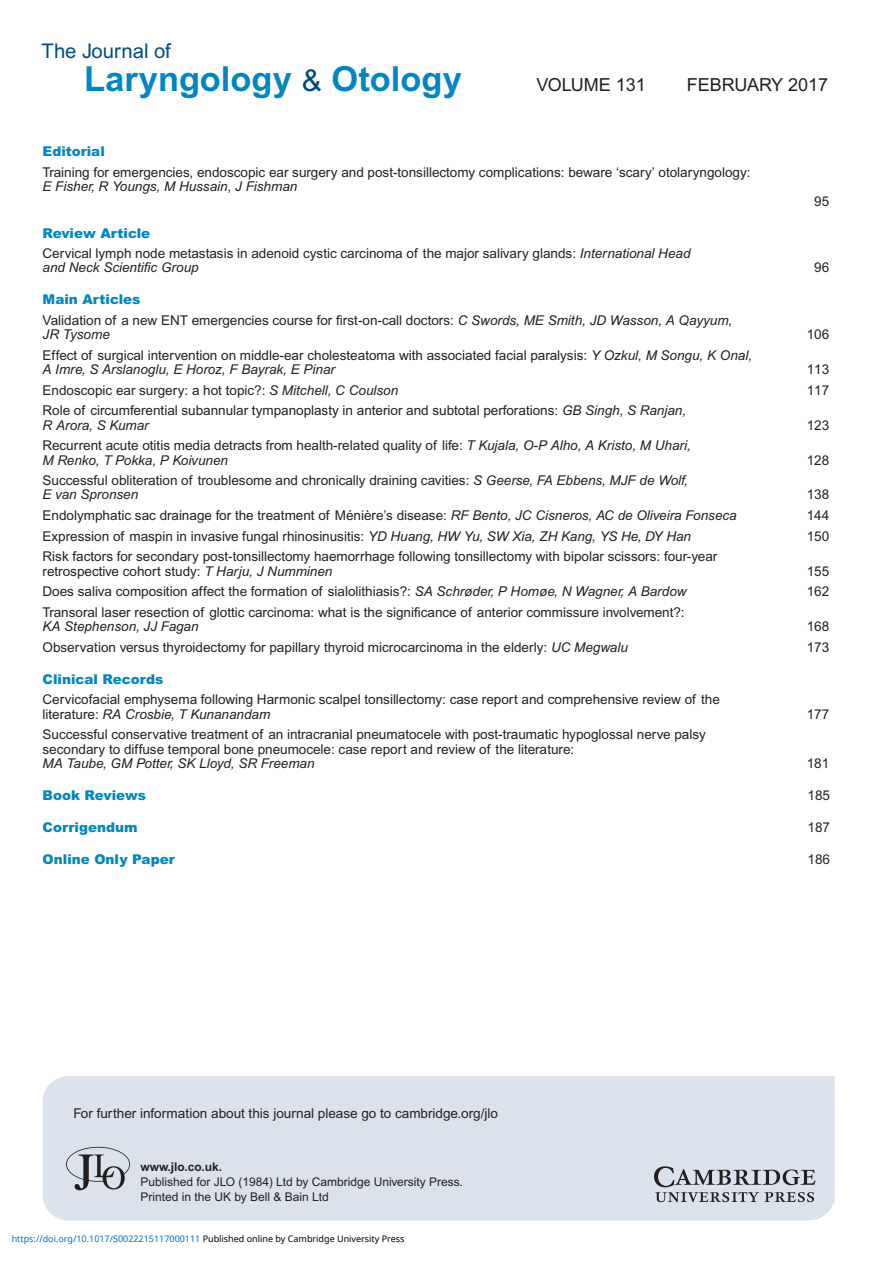
<style>
.page{position:relative;width:893px;height:1263px;background:#fff}
.page>*{position:absolute;margin:0;border:0;box-sizing:border-box;transform-origin:0 0}
.t1{font:700 34.5px "Arial";color:#0087c3}
.t2{font:20.25px "Arial";color:#014c7d}
.t3{font:18px "Arial";color:#231f20}
.t4{font:13.5px/14.2px "Arial";color:#231f20}
.t5{font:italic 13.5px "Arial";color:#231f20}
.t6{font:900 13.5px "Arial";color:#0087c3}
.t7{font:12px/15px "Arial";color:#231f20}
.t8{font:700 12px "Arial";color:#231f20}
.t9{font:9px "Noto Sans";color:#0172cf}
.s1{font-weight:400;font-size:30px;color:#014c7d}
.s2{font-weight:900;color:#0087c3}
.s3{font-style:italic}
.s4{color:#000}
</style>
<div class="page">
<div style="left:43px;top:1076px;width:792px;height:144px;background:#dce2ec"></div>
<svg style="left:654px;top:1166px;width:162px;height:36px;background:#aeb2ba"></svg>
<svg style="left:66px;top:1147px;width:64px;height:43px;background:#b3b7bf"></svg>
<h2 class="t2" style="left:42px;top:44px;width:131px">The Journal of</h2>
<h1 class="t1" style="left:84px;top:66px;width:379px">Laryngology <span class="s1">&amp;</span> Otology</h1>
<h3 class="t3" style="left:536px;top:78px;width:111px">VOLUME 131</h3>
<h3 class="t3" style="left:687px;top:78px;width:143px">FEBRUARY 2017</h3>
<p class="t6" style="left:43px;top:147px;width:64px">Editorial</p>
<p class="t4" style="left:43px;top:166px;width:710px">Training for emergencies, endoscopic ear surgery and post-tonsillectomy complications: beware ‘scary’ otolaryngology:</p>
<p class="t5" style="left:43px;top:182px;width:256px">E Fisher, R Youngs, M Hussain, J Fishman</p>
<p class="t4" style="left:814px;top:195px;width:16px">95</p>
<p class="t4" style="left:43px;top:224px;width:649px;line-height:20.7px"><span class="s2">Review Article<br></span>Cervical lymph node metastasis in adenoid cystic carcinoma of the major salivary glands: <span class="s3">International Head</span></p>
<p class="t5" style="left:43px;top:263px;width:158px">and Neck Scientific Group</p>
<p class="t4" style="left:814px;top:262px;width:16px">96</p>
<p class="t4" style="left:43px;top:291px;width:691px;line-height:20.7px"><span class="s2">Main Articles<br></span>Validation of a new ENT emergencies course for first-on-call doctors: <span class="s3">C Swords, ME Smith, JD Wasson, A Qayyum,</span></p>
<p class="t5" style="left:43px;top:330px;width:69px">JR Tysome</p>
<p class="t4" style="left:807px;top:329px;width:24px">106</p>
<p class="t4" style="left:43px;top:349px;width:711px">Effect of surgical intervention on middle-ear cholesteatoma with associated facial paralysis: <span class="s3">Y Ozkul, M Songu, K Onal,<br>A Imre, S Arslanoglu, E Horoz, F Bayrak, E Pinar</span></p>
<p class="t4" style="left:807px;top:364px;width:24px">113</p>
<p class="t4" style="left:43px;top:384px;width:357px">Endoscopic ear surgery: a hot topic?: <span class="s3">S Mitchell, C Coulson</span></p>
<p class="t4" style="left:807px;top:384px;width:24px">117</p>
<p class="t4" style="left:43px;top:405px;width:645px">Role of circumferential subannular tympanoplasty in anterior and subtotal perforations: <span class="s3">GB Singh, S Ranjan,<br>R Arora, S Kumar</span></p>
<p class="t4" style="left:807px;top:419px;width:24px">123</p>
<p class="t4" style="left:43px;top:440px;width:650px">Recurrent acute otitis media detracts from health-related quality of life: <span class="s3">T Kujala, O-P Alho, A Kristo, M Uhari,<br>M Renko, T Pokka, P Koivunen</span></p>
<p class="t4" style="left:43px;top:475px;width:647px">Successful obliteration of troublesome and chronically draining cavities: <span class="s3">S Geerse, FA Ebbens, MJF de Wolf,<br>E van Spronsen</span></p>
<p class="t4" style="left:807px;top:454px;width:24px">128</p>
<p class="t4" style="left:807px;top:489px;width:24px">138</p>
<p class="t4" style="left:43px;top:509px;width:696px">Endolymphatic sac drainage for the treatment of Ménière’s disease: <span class="s3">RF Bento, JC Cisneros, AC de Oliveira Fonseca</span></p>
<p class="t4" style="left:807px;top:509px;width:24px">144</p>
<p class="t4" style="left:43px;top:530px;width:650px">Expression of maspin in invasive fungal rhinosinusitis: <span class="s3">YD Huang, HW Yu, SW Xia, ZH Kang, YS He, DY Han</span></p>
<p class="t4" style="left:807px;top:530px;width:24px">150</p>
<p class="t4" style="left:43px;top:551px;width:676px">Risk factors for secondary post-tonsillectomy haemorrhage following tonsillectomy with bipolar scissors: four-year retrospective cohort study: <span class="s3">T Harju, J Numminen</span></p>
<p class="t4" style="left:807px;top:565px;width:24px">155</p>
<p class="t4" style="left:43px;top:586px;width:645px">Does saliva composition affect the formation of sialolithiasis?: <span class="s3">SA Schrøder, P Homøe, N Wagner, A Bardow</span></p>
<p class="t4" style="left:807px;top:586px;width:24px">162</p>
<p class="t4" style="left:43px;top:606px;width:644px">Transoral laser resection of glottic carcinoma: what is the significance of anterior commissure involvement?:</p>
<p class="t5" style="left:43px;top:621px;width:158px">KA Stephenson, JJ Fagan</p>
<p class="t4" style="left:807px;top:620px;width:24px">168</p>
<p class="t4" style="left:43px;top:641px;width:587px">Observation versus thyroidectomy for papillary thyroid microcarcinoma in the elderly: <span class="s3">UC Megwalu</span></p>
<p class="t4" style="left:807px;top:641px;width:24px">173</p>
<p class="t6" style="left:43px;top:674px;width:122px">Clinical Records</p>
<p class="t4" style="left:43px;top:694px;width:679px">Cervicofacial emphysema following Harmonic scalpel tonsillectomy: case report and comprehensive review of the literature: <span class="s3">RA Crosbie, T Kunanandam</span></p>
<p class="t4" style="left:807px;top:708px;width:24px">177</p>
<p class="t4" style="left:43px;top:729px;width:665px">Successful conservative treatment of an intracranial pneumatocele with post-traumatic hypoglossal nerve palsy secondary to diffuse temporal bone pneumocele: case report and review of the literature:</p>
<p class="t5" style="left:43px;top:758px;width:274px">MA Taube, GM Potter, SK Lloyd, SR Freeman</p>
<p class="t4" style="left:807px;top:757px;width:24px">181</p>
<p class="t6" style="left:43px;top:790px;width:105px">Book Reviews</p>
<p class="t4" style="left:808px;top:789px;width:24px">185</p>
<p class="t6" style="left:43px;top:822px;width:97px">Corrigendum</p>
<p class="t4" style="left:808px;top:821px;width:24px">187</p>
<p class="t6" style="left:43px;top:854px;width:134px">Online Only Paper</p>
<p class="t4" style="left:808px;top:853px;width:24px">186</p>
<p class="t4" style="left:73px;top:1107px;width:426px">For further information about this journal please go to cambridge.org/jlo</p>
<p class="t8" style="left:141px;top:1163px;width:83px">www.jlo.co.uk.</p>
<p class="t7" style="left:141px;top:1176px;width:324px">Published for JLO (1984) Ltd by Cambridge University Press.<br>Printed in the UK by Bell &amp; Bain Ltd</p>
<p class="t9" style="left:12px;top:1232px;width:394px">https://doi.org/10.1017/S0022215117000111 <span class="s4">Published online by Cambridge University Press</span></p>
</div>
